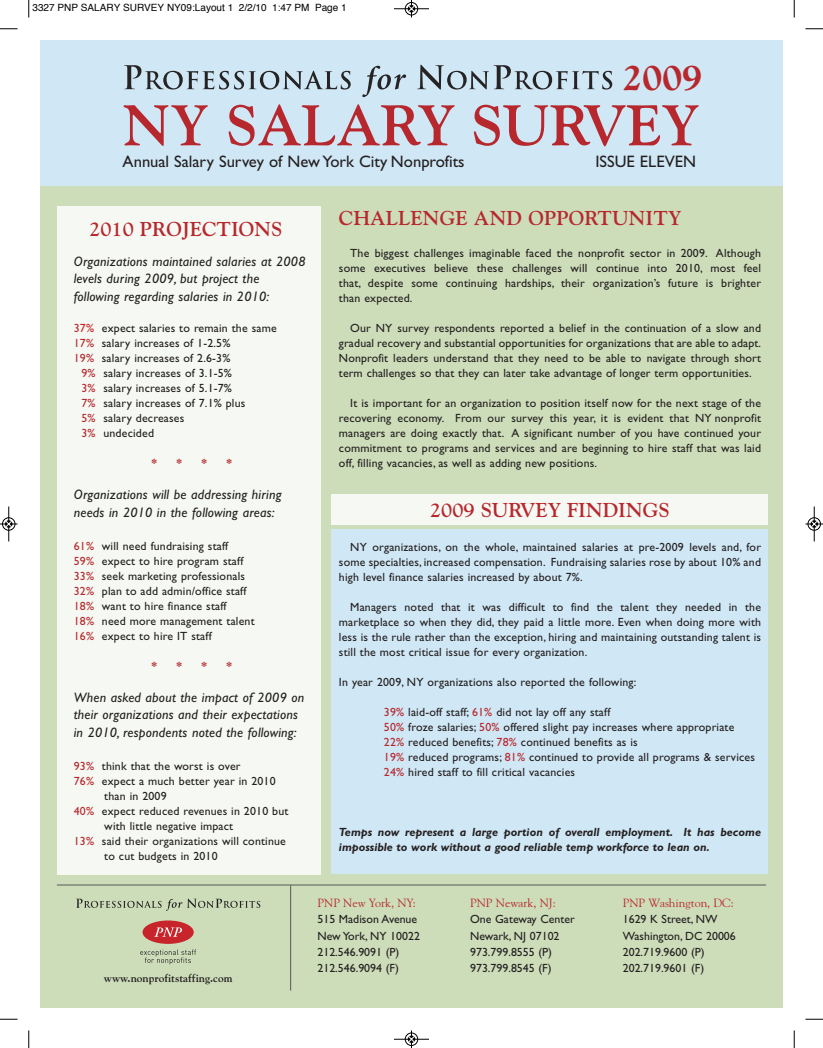
<style>
.page{position:relative;width:823px;height:1048px;background:#fff}
.page>*{position:absolute;margin:0;border:0;box-sizing:border-box;transform-origin:0 0}
.t1{font:700 56.75px "Goudy";color:#b7282e}
.t2{font:800 35.75px "Goudy";color:#b7282e}
.t3{font:700 20px "Goudy";color:#b7282e}
.t4{font:16.62px "Gill Sans";color:#231f20}
.t5{font:italic 13.75px/17.5px "Gill Sans";letter-spacing:.015em;color:#231f20}
.t6{font:11.88px/15px "Gill Sans";letter-spacing:.015em;color:#231f20}
.t7{font:italic 700 11.88px/15px "Gill Sans";color:#231f20}
.t8{font:11.88px "Goudy";color:#b7282e}
.t9{font:700 11.88px "Gill Sans";color:#b7282e}
.t10{font:700 11.25px "Goudy";color:#231f20}
.t11{font:10px "Helvetica";color:#000}
.s1{color:#c8242b}
.s2{color:#b7282e}
</style>
<div class="page">
<div style="left:40px;top:40px;width:742px;height:968px;background:#cdddb9"></div>
<div style="left:40px;top:40px;width:742px;height:145px;background:#d0e7f5"></div>
<svg style="left:76px;top:898px;width:184px;height:12px"></svg>
<div style="left:142px;top:920px;width:52px;height:23px;background:#c8242b;border-radius:50%"></div>
<svg style="left:155px;top:927px;width:27px;height:9px"></svg>
<svg style="left:140px;top:949px;width:56px;height:15px"></svg>
<hr style="left:57px;top:884px;width:709px;height:1px;background:#57585a">
<hr style="left:290px;top:885px;width:1px;height:105px;background:#57585a">
<svg style="left:124px;top:65px;width:227px;height:24px"></svg>
<svg style="left:362px;top:66px;width:44px;height:31px"></svg>
<svg style="left:417px;top:65px;width:195px;height:25px"></svg>
<div style="left:57px;top:207px;width:263px;height:668px;background:#f6f9f3"></div>
<div style="left:331px;top:529px;width:437px;height:344px;background:#d0e7f5"></div>
<div style="left:331px;top:494px;width:437px;height:30px;background:#f6f9f3"></div>
<svg style="left:28px;top:0;width:2px;height:18px"></svg>
<svg style="left:0;top:28px;width:18px;height:2px"></svg>
<svg style="left:793px;top:0;width:2px;height:18px"></svg>
<svg style="left:805px;top:28px;width:17px;height:2px"></svg>
<svg style="left:28px;top:1030px;width:2px;height:18px"></svg>
<svg style="left:0;top:1018px;width:18px;height:2px"></svg>
<svg style="left:793px;top:1030px;width:2px;height:18px"></svg>
<svg style="left:805px;top:1018px;width:17px;height:2px"></svg>
<hr style="left:394px;top:9px;width:35px;height:1px;background:#000">
<div style="left:405px;top:2px;width:13px;height:13px;border:1px solid #000;border-radius:50%"></div>
<svg style="left:408px;top:0;width:6px;height:18px"></svg>
<hr style="left:394px;top:1039px;width:35px;height:1px;background:#000">
<div style="left:405px;top:1032px;width:13px;height:13px;border:1px solid #000;border-radius:50%"></div>
<svg style="left:408px;top:1030px;width:6px;height:18px"></svg>
<hr style="left:9px;top:506px;width:1px;height:35px;background:#000">
<div style="left:2px;top:517px;width:13px;height:13px;border:1px solid #000;border-radius:50%"></div>
<svg style="left:0;top:521px;width:18px;height:6px"></svg>
<hr style="left:814px;top:506px;width:1px;height:35px;background:#000">
<div style="left:807px;top:517px;width:13px;height:13px;border:1px solid #000;border-radius:50%"></div>
<svg style="left:805px;top:521px;width:17px;height:6px"></svg>
<p class="t11" style="left:32px;top:4px;width:316px">3327 PNP SALARY SURVEY NY09:Layout 1 2/2/10 1:47 PM Page 1</p>
<h2 class="t2" style="left:622px;top:64px;width:81px">2009</h2>
<h1 class="t1" style="left:123px;top:92px;width:577px">NY SALARY SURVEY</h1>
<h3 class="t4" style="left:123px;top:155px;width:343px">Annual Salary Survey of New York City Nonprofits</h3>
<h3 class="t4" style="left:595px;top:155px;width:102px">ISSUE ELEVEN</h3>
<h3 class="t3" style="left:89px;top:218px;width:194px">2010 PROJECTIONS</h3>
<p class="t5" style="left:74px;top:254px;width:233px">Organizations maintained salaries at 2008 levels during 2009, but project the following regarding salaries in 2010:</p>
<p class="t6" style="left:74px;top:321px;width:204px"><span class="s1">37%</span> expect salaries to remain the same</p>
<p class="t6" style="left:74px;top:336px;width:158px"><span class="s2">17%</span> salary increases of 1-2.5%</p>
<p class="t6" style="left:74px;top:351px;width:158px"><span class="s2">19%</span> salary increases of 2.6-3%</p>
<p class="t6" style="left:81px;top:366px;width:152px"><span class="s2">9%</span> salary increases of 3.1-5%</p>
<p class="t6" style="left:81px;top:381px;width:152px"><span class="s2">3%</span> salary increases of 5.1-7%</p>
<p class="t6" style="left:81px;top:396px;width:165px"><span class="s2">7%</span> salary increases of 7.1% plus</p>
<p class="t6" style="left:81px;top:411px;width:104px"><span class="s2">5%</span> salary decreases</p>
<p class="t6" style="left:81px;top:426px;width:74px"><span class="s2">3%</span> undecided</p>
<p class="t9" style="left:152px;top:458px;width:32px">* *</p>
<p class="t9" style="left:201px;top:458px;width:32px">* *</p>
<p class="t5" style="left:74px;top:487px;width:209px">Organizations will be addressing hiring needs in 2010 in the following areas:</p>
<p class="t6" style="left:74px;top:539px;width:182px"><span class="s2">61%</span> will need fundraising staff<br><span class="s2">59%</span> expect to hire program staff<br><span class="s2">33%</span> seek marketing professionals<br><span class="s2">32%</span> plan to add admin/office staff<br><span class="s2">18%</span> want to hire finance staff<br><span class="s2">18%</span> need more management talent<br><span class="s2">16%</span> expect to hire IT staff</p>
<p class="t9" style="left:152px;top:661px;width:32px">* *</p>
<p class="t9" style="left:201px;top:661px;width:32px">* *</p>
<p class="t5" style="left:74px;top:689px;width:232px">When asked about the impact of 2009 on their organizations and their expectations in 2010, respondents noted the following:</p>
<p class="t6" style="left:74px;top:759px;width:168px"><span class="s2">93%</span> think that the worst is over</p>
<p class="t6" style="left:74px;top:774px;width:203px"><span class="s2">76%</span> expect a much better year in 2010</p>
<p class="t6" style="left:104px;top:789px;width:64px">than in 2009</p>
<p class="t6" style="left:74px;top:804px;width:216px"><span class="s2">40%</span> expect reduced revenues in 2010 but</p>
<p class="t6" style="left:104px;top:819px;width:130px">with little negative impact</p>
<p class="t6" style="left:74px;top:834px;width:213px"><span class="s2">13%</span> said their organizations will continue</p>
<p class="t6" style="left:104px;top:849px;width:115px">to cut budgets in 2010</p>
<h3 class="t3" style="left:339px;top:206px;width:344px">CHALLENGE AND OPPORTUNITY</h3>
<p class="t6" style="left:339px;top:247px;width:423px;text-align:justify;text-indent:11px">The biggest challenges imaginable faced the nonprofit sector in 2009. Although some executives believe these challenges will continue into 2010, most feel that, despite some continuing hardships, their organization’s future is brighter than expected.</p>
<p class="t6" style="left:339px;top:322px;width:423px;text-align:justify;text-indent:11px">Our NY survey respondents reported a belief in the continuation of a slow and gradual recovery and substantial opportunities for organizations that are able to adapt.<br>Nonprofit leaders understand that they need to be able to navigate through short term challenges so that they can later take advantage of longer term opportunities.</p>
<p class="t6" style="left:339px;top:397px;width:423px;text-align:justify;text-indent:11px">It is important for an organization to position itself now for the next stage of the recovering economy. From our survey this year, it is evident that NY nonprofit managers are doing exactly that. A significant number of you have continued your commitment to programs and services and are beginning to hire staff that was laid off, filling vacancies, as well as adding new positions.</p>
<h3 class="t3" style="left:430px;top:498px;width:241px">2009 SURVEY FINDINGS</h3>
<p class="t6" style="left:339px;top:540px;width:423px;text-align:justify;text-indent:11px">NY organizations, on the whole, maintained salaries at pre-2009 levels and, for some specialties, increased compensation. Fundraising salaries rose by about 10% and high level finance salaries increased by about 7%.</p>
<p class="t6" style="left:339px;top:600px;width:423px;text-align:justify;text-indent:11px">Managers noted that it was difficult to find the talent they needed in the marketplace so when they did, they paid a little more. Even when doing more with less is the rule rather than the exception, hiring and maintaining outstanding talent is still the most critical issue for every organization.</p>
<p class="t6" style="left:339px;top:675px;width:299px">In year 2009, NY organizations also reported the following:</p>
<p class="t6" style="left:384px;top:705px;width:372px"><span class="s2">39%</span> laid-off staff; <span class="s2">61%</span> did not lay off any staff<br><span class="s2">50%</span> froze salaries; <span class="s2">50%</span> offered slight pay increases where appropriate <span class="s2">22%</span> reduced benefits; <span class="s2">78%</span> continued benefits as is<br><span class="s2">19%</span> reduced programs; <span class="s2">81%</span> continued to provide all programs &amp; services <span class="s2">24%</span> hired staff to fill critical vacancies</p>
<p class="t7" style="left:339px;top:825px;width:423px">Temps now represent a large portion of overall employment. It has become impossible to work without a good reliable temp workforce to lean on.</p>
<p class="t10" style="left:104px;top:971px;width:130px">www.nonprofitstaffing.com</p>
<p class="t8" style="left:317px;top:896px;width:100px">PNP New York, NY:</p>
<p class="t6" style="left:317px;top:912px;width:104px;line-height:16.2px">515 Madison Avenue<br>New York, NY 10022<br>212.546.9091 (P)<br>212.546.9094 (F)</p>
<p class="t8" style="left:470px;top:896px;width:87px">PNP Newark, NJ:</p>
<p class="t6" style="left:470px;top:912px;width:106px;line-height:16.2px">One Gateway Center<br>Newark, NJ 07102<br>973.799.8555 (P)<br>973.799.8545 (F)</p>
<p class="t8" style="left:622px;top:896px;width:112px">PNP Washington, DC:</p>
<p class="t6" style="left:622px;top:912px;width:114px;line-height:16.2px">1629 K Street, NW<br>Washington, DC 20006<br>202.719.9600 (P)<br>202.719.9601 (F)</p>
</div>
